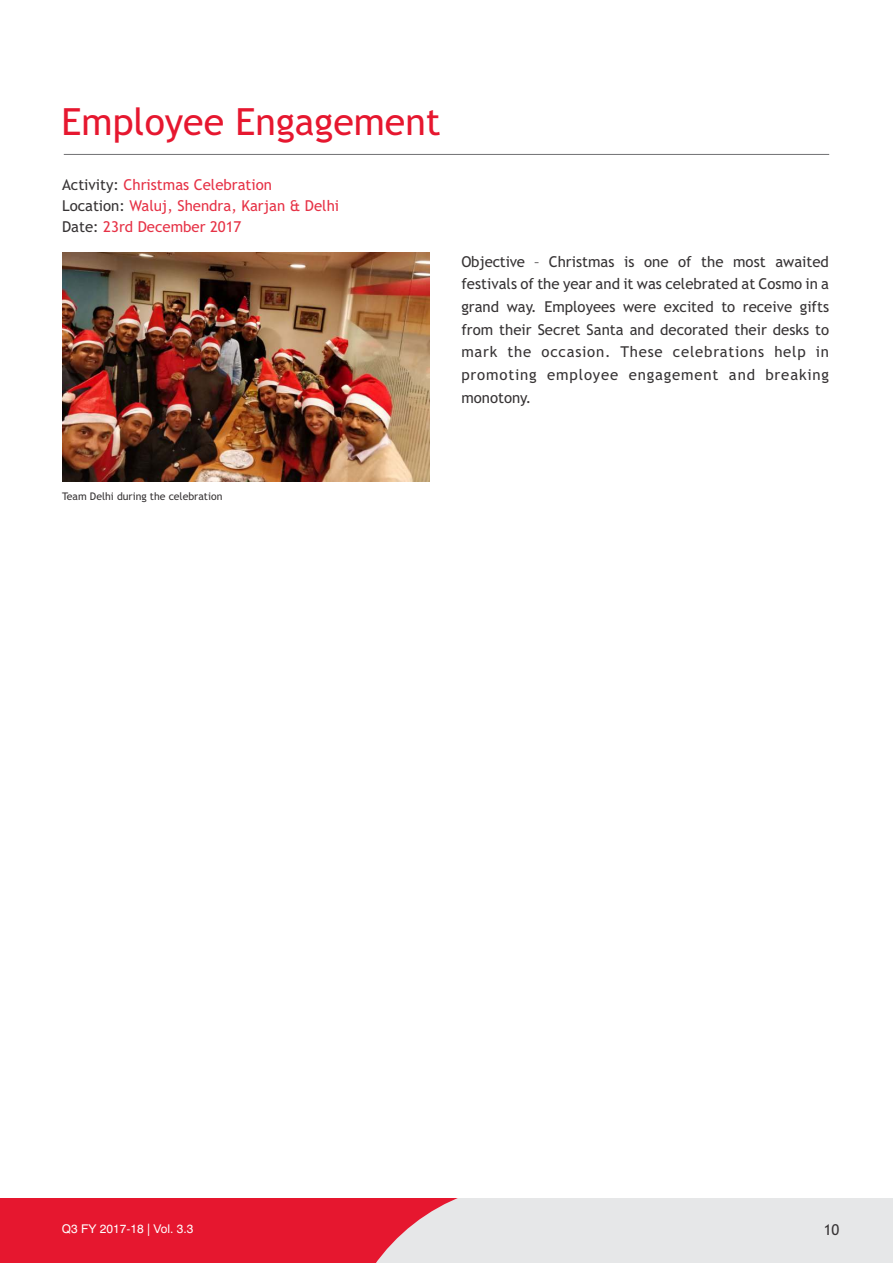
<style>
.page{position:relative;width:893px;height:1263px;background:#fff}
.page>*{position:absolute;margin:0;border:0;box-sizing:border-box;transform-origin:0 0}
.t1{font:37.5px "Trebuchet MS";color:#e6172f}
.t2{font:15px/22.6px "Trebuchet MS";letter-spacing:.055em;color:#373435;text-align:justify}
.t3{font:15px/20.9px "Trebuchet MS";color:#e63246}
.t4{font:12px "Helvetica";color:#fff}
.t5{font:10.5px "Trebuchet MS";color:#373435}
.s1{color:#373435}
</style>
<div class="page">
<div style="left:0;top:1198px;width:893px;height:65px;background:#e6e7e8"></div>
<svg style="left:0;top:1198px;width:458px;height:65px;background:#e62d42"></svg>
<hr style="left:64px;top:154px;width:765px;height:1px;background:#717173">
<img style="left:62px;top:253px;width:368px;height:229px">
<h1 class="t1" style="left:61px;top:108px;width:381px">Employee Engagement</h1>
<p class="t3" style="left:62px;top:175px;width:279px"><span class="s1">Activity:</span> Christmas Celebration<br><span class="s1">Location:</span> Waluj, Shendra, Karjan &amp; Delhi<br><span class="s1">Date:</span> 23rd December 2017</p>
<p class="t2" style="left:461px;top:251px;width:369px">Objective – Christmas is one of the most awaited festivals of the year and it was celebrated at Cosmo in a grand way. Employees were excited to receive gifts from their Secret Santa and decorated their desks to mark the occasion. These celebrations help in promoting employee engagement and breaking monotony.</p>
<p class="t5" style="left:62px;top:492px;width:162px">Team Delhi during the celebration</p>
<p class="t4" style="left:62px;top:1223px;width:133px">Q3 FY 2017-18 | Vol. 3.3</p>
<p class="t2" style="left:824px;top:1219px;width:17px">10</p>
</div>
